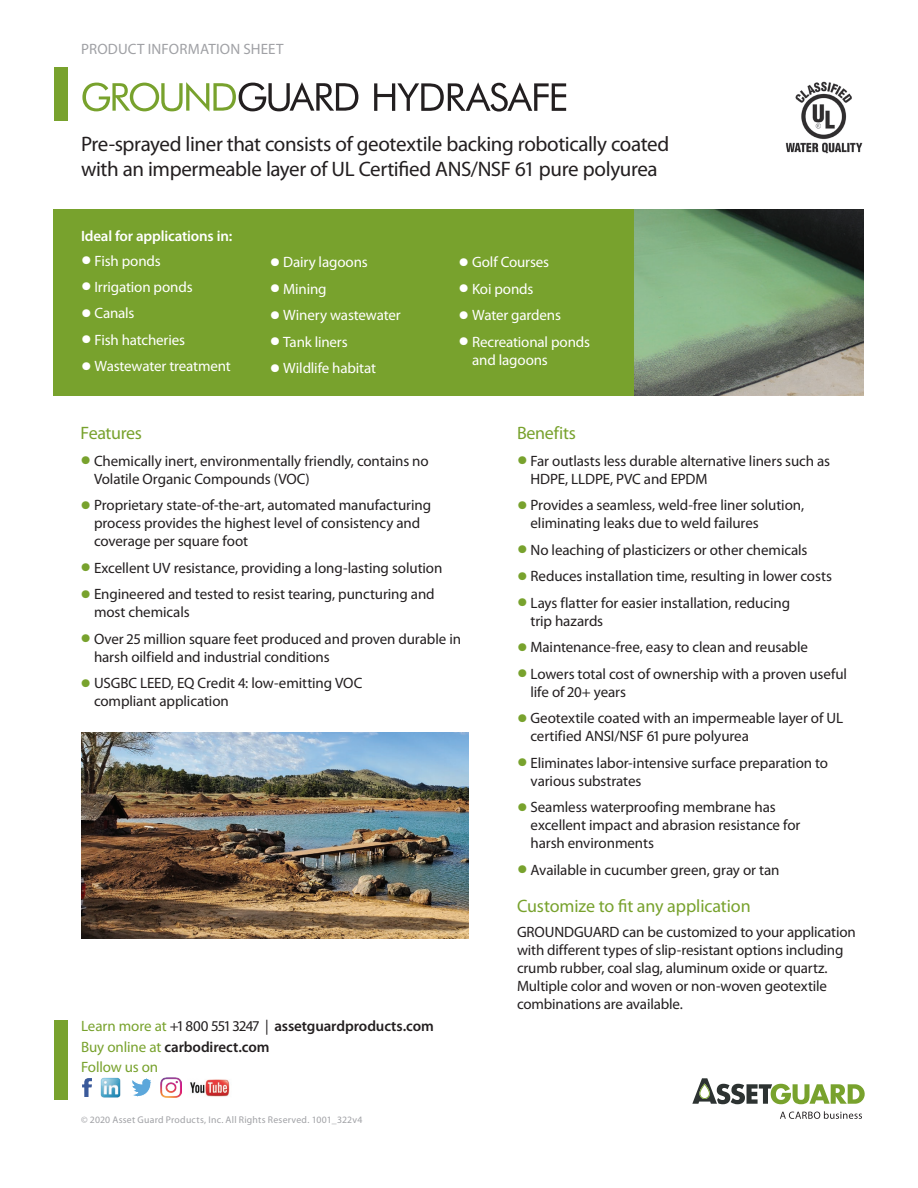
<style>
.page{position:relative;width:918px;height:1188px;background:#fff}
.page>*{position:absolute;margin:0;border:0;box-sizing:border-box;transform-origin:0 0}
.CS_Front_Page_Descri{font:21px/25.5px "Myriad Pro";letter-spacing:-.02em;color:#231f20}
.CS_Subhead_12_16{font:18px "Myriad Pro";letter-spacing:-.005em;color:#78a22d}
.CS_Body_Copy_10_12{font:18px "Myriad Pro";letter-spacing:-.02em;color:#78a22d}
.CS_Body_Copy_10_12-2{font:15px/18px "Myriad Pro";letter-spacing:-.01em;color:#231f20}
.t1{font:15px/18px "Myriad Pro";letter-spacing:-.01em;color:#fff}
.CS_Body_Copy_10_12-3{font:600 15px "Myriad Pro";letter-spacing:-.01em;color:#231f20}
.CS_CTA_10_11{font:15px/19.5px "Myriad Pro";letter-spacing:-.015em;color:#78a22d}
.t2{font:15px "Myriad Pro";letter-spacing:.015em;color:#a0a1a5}
.CS_FAB_Header{font:600 15px "Myriad Pro";letter-spacing:-.01em;color:#fff}
.CS_CTA_Copyright_6_5{font:9.75px "Myriad Pro";letter-spacing:.025em;color:#a0a1a5}
.s1{font-size:37.5px}
.s2{font-size:37.5px;color:#78a22d}
.s3{font-weight:400;color:#78a22d}
.s4{font-weight:400}
.s5{font-weight:600;color:#231f20}
</style>
<div class="page">
<div style="left:54px;top:68px;width:14px;height:54px;background:#78a22d"></div>
<svg style="left:692px;top:1078px;width:173px;height:26px"></svg>
<svg style="left:780px;top:1111px;width:82px;height:8px"></svg>
<svg style="left:82px;top:82px;width:276px;height:30px"></svg>
<svg style="left:374px;top:82px;width:192px;height:30px"></svg>
<img style="left:634px;top:210px;width:230px;height:185px">
<img style="left:81px;top:733px;width:387px;height:205px">
<img style="left:785px;top:81px;width:78px;height:73px">
<div style="left:54px;top:210px;width:580px;height:186px;background:#78a22d"></div>
<div style="left:54px;top:1020px;width:14px;height:80px;background:#78a22d"></div>
<img style="left:82px;top:1078px;width:9px;height:19px">
<img style="left:100px;top:1077px;width:21px;height:21px">
<svg style="left:132px;top:1078px;width:19px;height:19px"></svg>
<img style="left:160px;top:1077px;width:21px;height:21px">
<img style="left:190px;top:1079px;width:40px;height:18px">
<p class="t2" style="left:81px;top:41px;width:204px">PRODUCT INFORMATION SHEET</p>
<p class="CS_Front_Page_Descri" style="left:81px;top:131px;width:590px">Pre-sprayed liner that consists of geotextile backing robotically coated with an impermeable layer of UL Certified ANS/NSF 61 pure polyurea</p>
<p class="CS_FAB_Header" style="left:81px;top:227px;width:153px">Ideal for applications in:</p>
<p class="t1" style="left:81px;top:252px;width:81px"><span class="s1">•</span> Fish ponds</p>
<p class="t1" style="left:81px;top:278px;width:113px"><span class="s1">•</span> Irrigation ponds</p>
<p class="t1" style="left:81px;top:305px;width:55px"><span class="s1">•</span> Canals</p>
<p class="t1" style="left:81px;top:331px;width:106px"><span class="s1">•</span> Fish hatcheries</p>
<p class="t1" style="left:81px;top:358px;width:151px"><span class="s1">•</span> Wastewater treatment</p>
<p class="t1" style="left:270px;top:254px;width:99px"><span class="s1">•</span> Dairy lagoons</p>
<p class="t1" style="left:270px;top:280px;width:58px"><span class="s1">•</span> Mining</p>
<p class="t1" style="left:270px;top:307px;width:132px"><span class="s1">•</span> Winery wastewater</p>
<p class="t1" style="left:270px;top:333px;width:79px"><span class="s1">•</span> Tank liners</p>
<p class="t1" style="left:270px;top:360px;width:108px"><span class="s1">•</span> Wildlife habitat</p>
<p class="t1" style="left:459px;top:254px;width:92px"><span class="s1">•</span> Golf Courses</p>
<p class="t1" style="left:459px;top:280px;width:76px"><span class="s1">•</span> Koi ponds</p>
<p class="t1" style="left:459px;top:307px;width:104px"><span class="s1">•</span> Water gardens</p>
<p class="t1" style="left:472px;top:333px;width:119px;text-indent:-14px"><span class="s1">•</span> Recreational ponds and lagoons</p>
<p class="CS_Body_Copy_10_12" style="left:81px;top:423px;width:63px">Features</p>
<p class="CS_Body_Copy_10_12-2" style="left:94px;top:452px;width:336px;text-indent:-14px"><span class="s2">•</span> Chemically inert, environmentally friendly, contains no<br>Volatile Organic Compounds (VOC)</p>
<p class="CS_Body_Copy_10_12-2" style="left:94px;top:496px;width:339px;text-indent:-14px"><span class="s2">•</span> Proprietary state-of-the-art, automated manufacturing process provides the highest level of consistency and coverage per square foot</p>
<p class="CS_Body_Copy_10_12-2" style="left:81px;top:559px;width:363px"><span class="s2">•</span> Excellent UV resistance, providing a long-lasting solution</p>
<p class="CS_Body_Copy_10_12-2" style="left:94px;top:585px;width:342px;text-indent:-14px"><span class="s2">•</span> Engineered and tested to resist tearing, puncturing and most chemicals</p>
<p class="CS_Body_Copy_10_12-2" style="left:94px;top:630px;width:369px;text-indent:-14px"><span class="s2">•</span> Over 25 million square feet produced and proven durable in harsh oilfield and industrial conditions</p>
<p class="CS_Body_Copy_10_12-2" style="left:94px;top:674px;width:270px;text-indent:-14px"><span class="s2">•</span> USGBC LEED, EQ Credit 4: low-emitting VOC compliant application</p>
<p class="CS_Body_Copy_10_12-3" style="left:81px;top:1018px;width:354px"><span class="s3">Learn more at</span> <span class="s4">+1 800 551 3247 |</span> assetguardproducts.com</p>
<p class="CS_CTA_10_11" style="left:81px;top:1038px;width:190px">Buy online at <span class="s5">carbodirect.com<br></span>Follow us on</p>
<p class="CS_CTA_Copyright_6_5" style="left:81px;top:1115px;width:283px">© 2020 Asset Guard Products, Inc. All Rights Reserved. 1001_322v4</p>
<p class="CS_Body_Copy_10_12" style="left:517px;top:423px;width:61px">Benefits</p>
<p class="CS_Body_Copy_10_12-2" style="left:531px;top:452px;width:301px;text-indent:-14px"><span class="s2">•</span> Far outlasts less durable alternative liners such as<br>HDPE, LLDPE, PVC and EPDM</p>
<p class="CS_Body_Copy_10_12-2" style="left:531px;top:496px;width:275px;text-indent:-14px"><span class="s2">•</span> Provides a seamless, weld-free liner solution, eliminating leaks due to weld failures</p>
<p class="CS_Body_Copy_10_12-2" style="left:517px;top:541px;width:292px"><span class="s2">•</span> No leaching of plasticizers or other chemicals</p>
<p class="CS_Body_Copy_10_12-2" style="left:517px;top:567px;width:316px"><span class="s2">•</span> Reduces installation time, resulting in lower costs</p>
<p class="CS_Body_Copy_10_12-2" style="left:531px;top:594px;width:261px;text-indent:-14px"><span class="s2">•</span> Lays flatter for easier installation, reducing trip hazards</p>
<p class="CS_Body_Copy_10_12-2" style="left:517px;top:638px;width:293px"><span class="s2">•</span> Maintenance-free, easy to clean and reusable</p>
<p class="CS_Body_Copy_10_12-2" style="left:531px;top:665px;width:318px;text-indent:-14px"><span class="s2">•</span> Lowers total cost of ownership with a proven useful life of 20+ years</p>
<p class="CS_Body_Copy_10_12-2" style="left:531px;top:709px;width:314px;text-indent:-14px"><span class="s2">•</span> Geotextile coated with an impermeable layer of UL certified ANSI/NSF 61 pure polyurea</p>
<p class="CS_Body_Copy_10_12-2" style="left:531px;top:754px;width:299px;text-indent:-14px"><span class="s2">•</span> Eliminates labor-intensive surface preparation to various substrates</p>
<p class="CS_Body_Copy_10_12-2" style="left:531px;top:798px;width:271px;text-indent:-14px"><span class="s2">•</span> Seamless waterproofing membrane has excellent impact and abrasion resistance for harsh environments</p>
<p class="CS_Body_Copy_10_12-2" style="left:517px;top:861px;width:264px"><span class="s2">•</span> Available in cucumber green, gray or tan</p>
<p class="CS_Subhead_12_16" style="left:517px;top:896px;width:235px">Customize to fit any application</p>
<p class="CS_Body_Copy_10_12-2" style="left:517px;top:923px;width:340px">GROUNDGUARD can be customized to your application with different types of slip-resistant options including crumb rubber, coal slag, aluminum oxide or quartz.<br>Multiple color and woven or non-woven geotextile combinations are available.</p>
</div>
